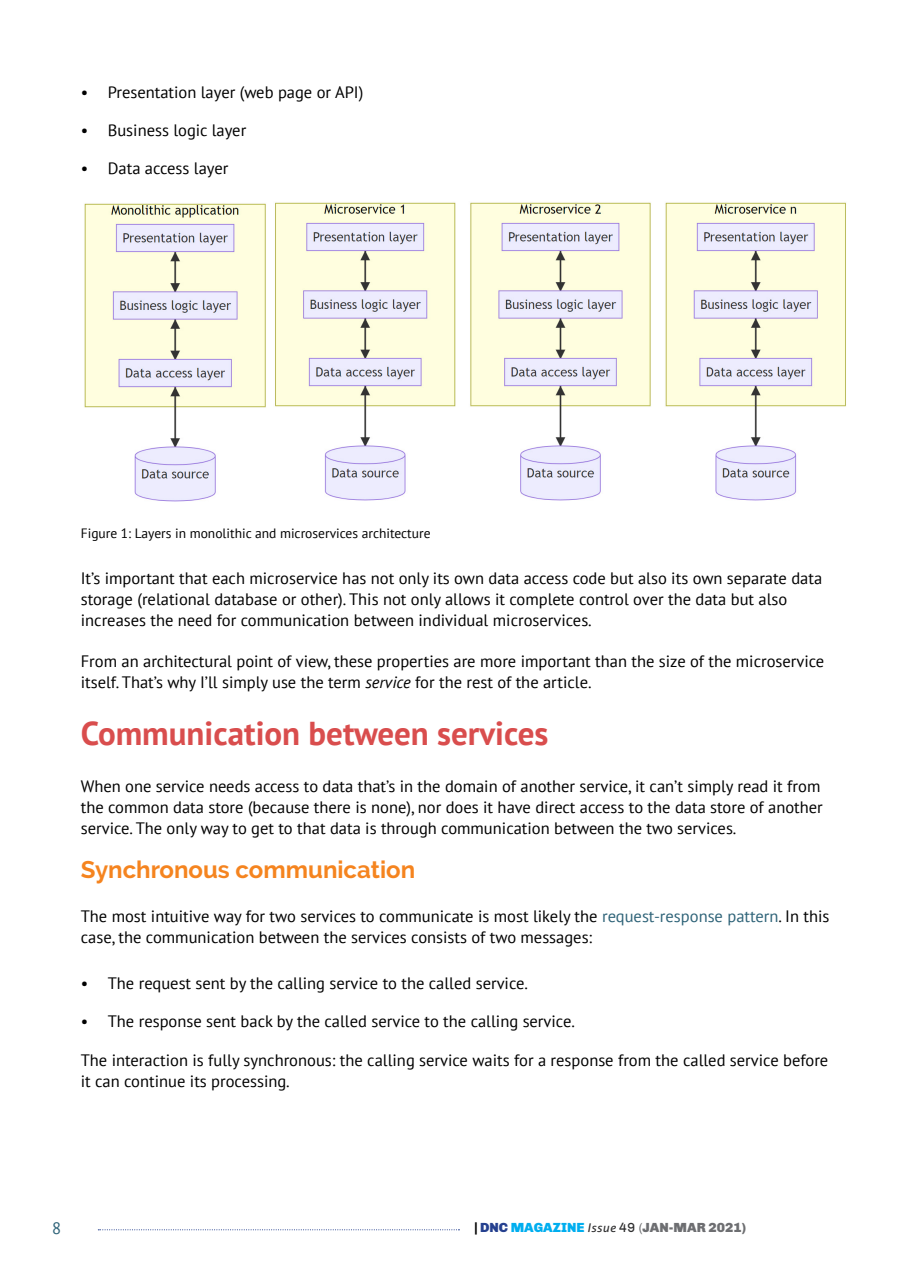
<style>
.page{position:relative;width:918px;height:1263px;background:#fff}
.page>*{position:absolute;margin:0;border:0;box-sizing:border-box;transform-origin:0 0}
.t1{font:700 33px "PT Sans";color:#d94d4d}
.t2{font:700 24px "Raleway";color:#f5841f}
.t3{font:16.5px/21px "PT Sans";color:#000}
.t4{font:16.5px "PT Sans";color:#2e6378}
.t5{font:13.5px "PT Sans";color:#000}
.t6{font:900 13.5px "Chivo";color:#6d6e71}
.s1{font-style:italic}
.s2{color:#2e6378}
.s3{color:#000}
.s4{color:#25408f}
.s5{color:#00aeef}
.s6{font-family:"Aller";font-weight:400;font-style:italic;font-size:12px;color:#2e2e2f}
.s7{font-weight:400;color:#2e2e2f}
.s8{font-weight:400}
</style>
<div class="page">
<svg style="left:98px;top:1229px;width:361px;height:1px"></svg>
<img style="left:84px;top:202px;width:762px;height:300px">
<p class="t3" style="left:81px;top:81px;width:284px">• Presentation layer (web page or API)</p>
<p class="t3" style="left:81px;top:119px;width:167px">• Business logic layer</p>
<p class="t3" style="left:81px;top:157px;width:149px">• Data access layer</p>
<p class="t5" style="left:81px;top:525px;width:351px">Figure 1: Layers in monolithic and microservices architecture</p>
<p class="t3" style="left:81px;top:567px;width:743px">It’s important that each microservice has not only its own data access code but also its own separate data storage (relational database or other). This not only allows it complete control over the data but also increases the need for communication between individual microservices.</p>
<p class="t3" style="left:81px;top:650px;width:745px">From an architectural point of view, these properties are more important than the size of the microservice itself. That’s why I’ll simply use the term <span class="s1">service</span> for the rest of the article.</p>
<h1 class="t1" style="left:81px;top:712px;width:469px">Communication between services</h1>
<p class="t3" style="left:81px;top:775px;width:744px">When one service needs access to data that’s in the domain of another service, it can’t simply read it from the common data store (because there is none), nor does it have direct access to the data store of another service. The only way to get to that data is through communication between the two services.</p>
<h2 class="t2" style="left:81px;top:855px;width:336px">Synchronous communication</h2>
<p class="t3" style="left:81px;top:905px;width:750px">The most intuitive way for two services to communicate is most likely the <span class="s2">request-response pattern</span>. In this case, the communication between the services consists of two messages:</p>
<p class="t3" style="left:81px;top:972px;width:449px">• The request sent by the calling service to the called service.</p>
<p class="t3" style="left:81px;top:1010px;width:496px">• The response sent back by the called service to the calling service.</p>
<p class="t3" style="left:81px;top:1049px;width:749px">The interaction is fully synchronous: the calling service waits for a response from the called service before it can continue its processing.</p>
<p class="t4" style="left:52px;top:1217px;width:10px">8</p>
<p class="t6" style="left:474px;top:1219px;width:273px"><span class="s3">|</span> <span class="s4">DNC</span> <span class="s5">MAGAZINE</span> <span class="s6">Issue</span> <span class="s7">49</span> <span class="s8">(</span>JAN-MAR 2021)</p>
</div>
